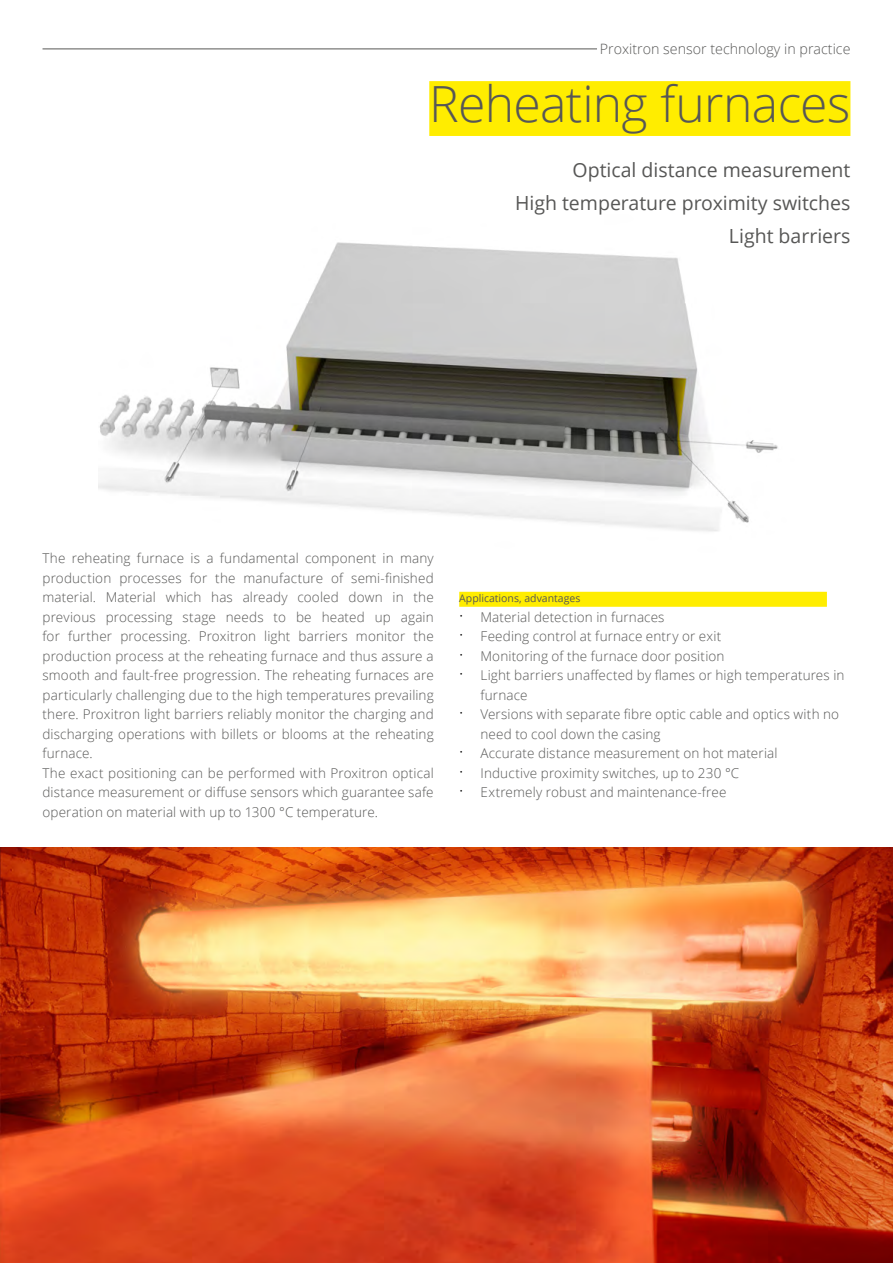
<style>
.page{position:relative;width:893px;height:1263px;background:#fff}
.page>*{position:absolute;margin:0;border:0;box-sizing:border-box;transform-origin:0 0}
.t1{font:300 49.8px "Open Sans";letter-spacing:-.015em;color:#575756}
.t2{font:19.5px/33px "Open Sans";color:#575756;text-align:right}
.t3{font:300 14.25px "Open Sans";color:#575756}
.t4{font:300 13.5px/19.5px "Open Sans";letter-spacing:.01em;color:#575756}
.t5{font:10.5px "Open Sans";color:#575756}
.s1{font-size:18px;color:#000}
</style>
<div class="page">
<img style="left:99px;top:242px;width:697px;height:350px">
<div style="left:429px;top:81px;width:421px;height:55px;background:#ffed00"></div>
<hr style="left:43px;top:49px;width:554px;height:1px;background:#575756">
<img style="left:0;top:848px;width:893px;height:415px">
<div style="left:459px;top:592px;width:368px;height:15px;background:#ffed00"></div>
<p class="t3" style="left:600px;top:39px;width:252px">Proxitron sensor technology in practice</p>
<h1 class="t1" style="left:429px;top:70px;width:423px">Reheating furnaces</h1>
<h2 class="t2" style="left:515px;top:153px;width:337px">Optical distance measurement<br>High temperature proximity switches<br>Light barriers</h2>
<p class="t4" style="left:43px;top:548px;width:393px">The reheating furnace is a fundamental component in many production processes for the manufacture of semi-finished material. Material which has already cooled down in the previous processing stage needs to be heated up again for further processing. Proxitron light barriers monitor the production process at the reheating furnace and thus assure a smooth and fault-free progression. The reheating furnaces are particularly challenging due to the high temperatures prevailing there. Proxitron light barriers reliably monitor the charging and discharging operations with billets or blooms at the reheating furnace.<br>The exact positioning can be performed with Proxitron optical distance measurement or diffuse sensors which guarantee safe operation on material with up to 1300 °C temperature.</p>
<p class="t5" style="left:459px;top:591px;width:123px">Applications, advantages</p>
<p class="t4" style="left:459px;top:607px;width:207px"><span class="s1">·</span> Material detection in furnaces</p>
<p class="t4" style="left:459px;top:626px;width:264px"><span class="s1">·</span> Feeding control at furnace entry or exit</p>
<p class="t4" style="left:459px;top:646px;width:267px"><span class="s1">·</span> Monitoring of the furnace door position</p>
<p class="t4" style="left:459px;top:665px;width:387px"><span class="s1">·</span> Light barriers unaffected by flames or high temperatures in</p>
<p class="t4" style="left:480px;top:685px;width:49px">furnace</p>
<p class="t4" style="left:459px;top:704px;width:381px"><span class="s1">·</span> Versions with separate fibre optic cable and optics with no</p>
<p class="t4" style="left:480px;top:724px;width:182px">need to cool down the casing</p>
<p class="t4" style="left:459px;top:743px;width:320px"><span class="s1">·</span> Accurate distance measurement on hot material</p>
<p class="t4" style="left:459px;top:763px;width:281px"><span class="s1">·</span> Inductive proximity switches, up to 230 °C</p>
<p class="t4" style="left:459px;top:782px;width:269px"><span class="s1">·</span> Extremely robust and maintenance-free</p>
</div>
